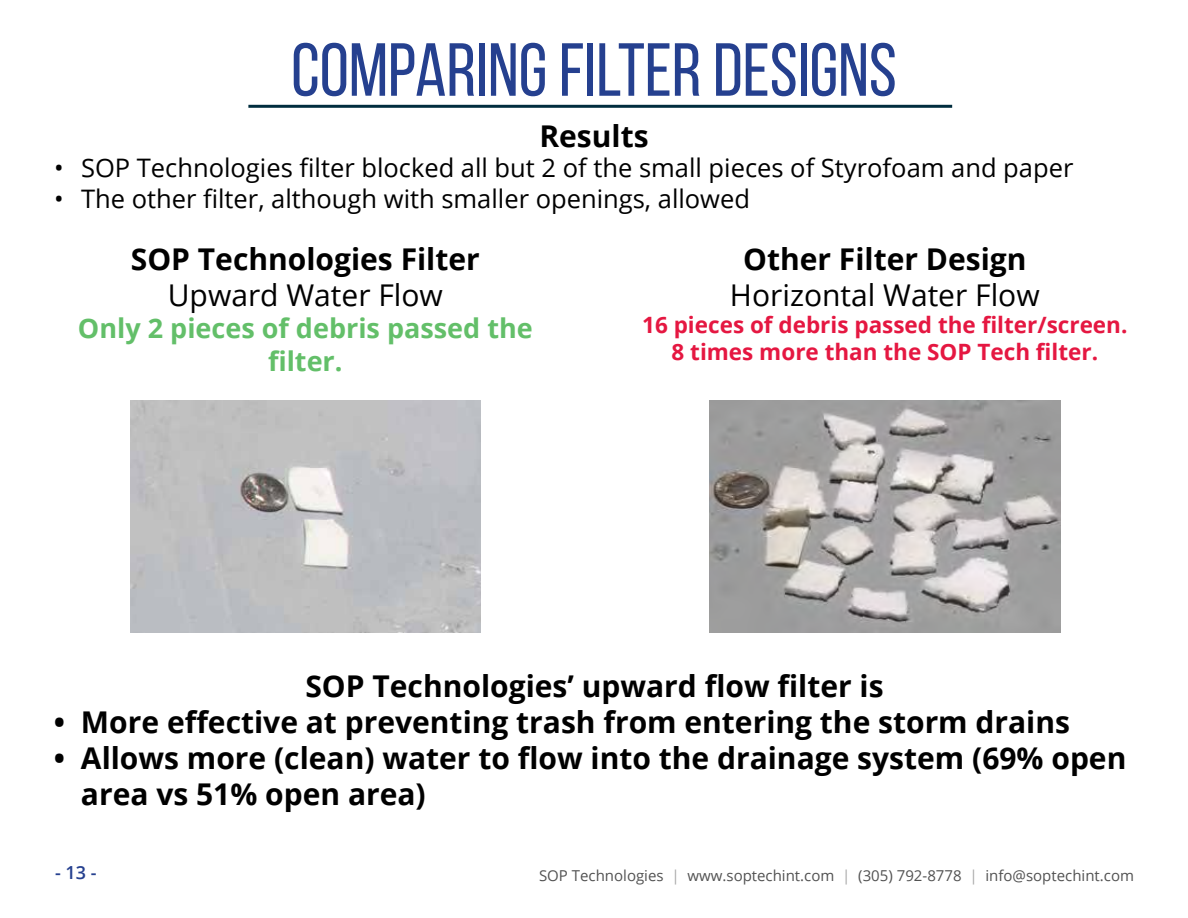
<style>
.page{position:relative;width:1188px;height:918px;background:#fff}
.page>*{position:absolute;margin:0;border:0;box-sizing:border-box;transform-origin:0 0}
.t1{font:75px "Bebas Neue";color:#25408f}
.t2{font:700 30px/36px "Open Sans";color:#000}
.t3{font:30px "Open Sans";color:#000}
.t4{font:700 27px/32.4px "Open Sans";color:#63bf69;text-align:center}
.t5{font:25.5px "Open Sans";color:#000}
.t6{font:700 22.5px/27px "Open Sans";color:#e51741;text-align:center}
.t7{font:600 18px "Open Sans";color:#25408f}
.t8{font:15px "Open Sans";color:#525252}
.s1{color:#a8a8a8}
</style>
<div class="page">
<hr style="left:248px;top:105px;width:704px;height:3px;background:#002d3e">
<img style="left:130px;top:401px;width:351px;height:231px">
<img style="left:710px;top:401px;width:350px;height:231px">
<h1 class="t1" style="left:291px;top:29px;width:607px">COMPARING FILTER DESIGNS</h1>
<p class="t2" style="left:539px;top:117px;width:111px">Results</p>
<p class="t5" style="left:54px;top:150px;width:1021px">• SOP Technologies filter blocked all but 2 of the small pieces of Styrofoam and paper</p>
<p class="t5" style="left:54px;top:181px;width:698px">• The other filter, although with smaller openings, allowed</p>
<p class="t2" style="left:131px;top:240px;width:350px">SOP Technologies Filter</p>
<p class="t3" style="left:168px;top:275px;width:277px">Upward Water Flow</p>
<p class="t4" style="left:78px;top:312px;width:456px">Only 2 pieces of debris passed the filter.</p>
<p class="t2" style="left:743px;top:240px;width:285px">Other Filter Design</p>
<p class="t3" style="left:730px;top:275px;width:311px">Horizontal Water Flow</p>
<p class="t6" style="left:642px;top:311px;width:487px">16 pieces of debris passed the filter/screen.<br>8 times more than the SOP Tech filter.</p>
<p class="t2" style="left:305px;top:667px;width:580px">SOP Technologies’ upward flow filter is</p>
<p class="t2" style="left:54px;top:703px;width:1018px">• More effective at preventing trash from entering the storm drains</p>
<p class="t2" style="left:81px;top:739px;width:1047px;text-indent:-27px">• Allows more (clean) water to flow into the drainage system (69% open area vs 51% open area)</p>
<p class="t7" style="left:55px;top:860px;width:43px">- 13 -</p>
<p class="t8" style="left:539px;top:865px;width:596px">SOP Technologies <span class="s1">|</span> www.soptechint.com <span class="s1">|</span> (305) 792-8778 <span class="s1">|</span> info@soptechint.com</p>
</div>
